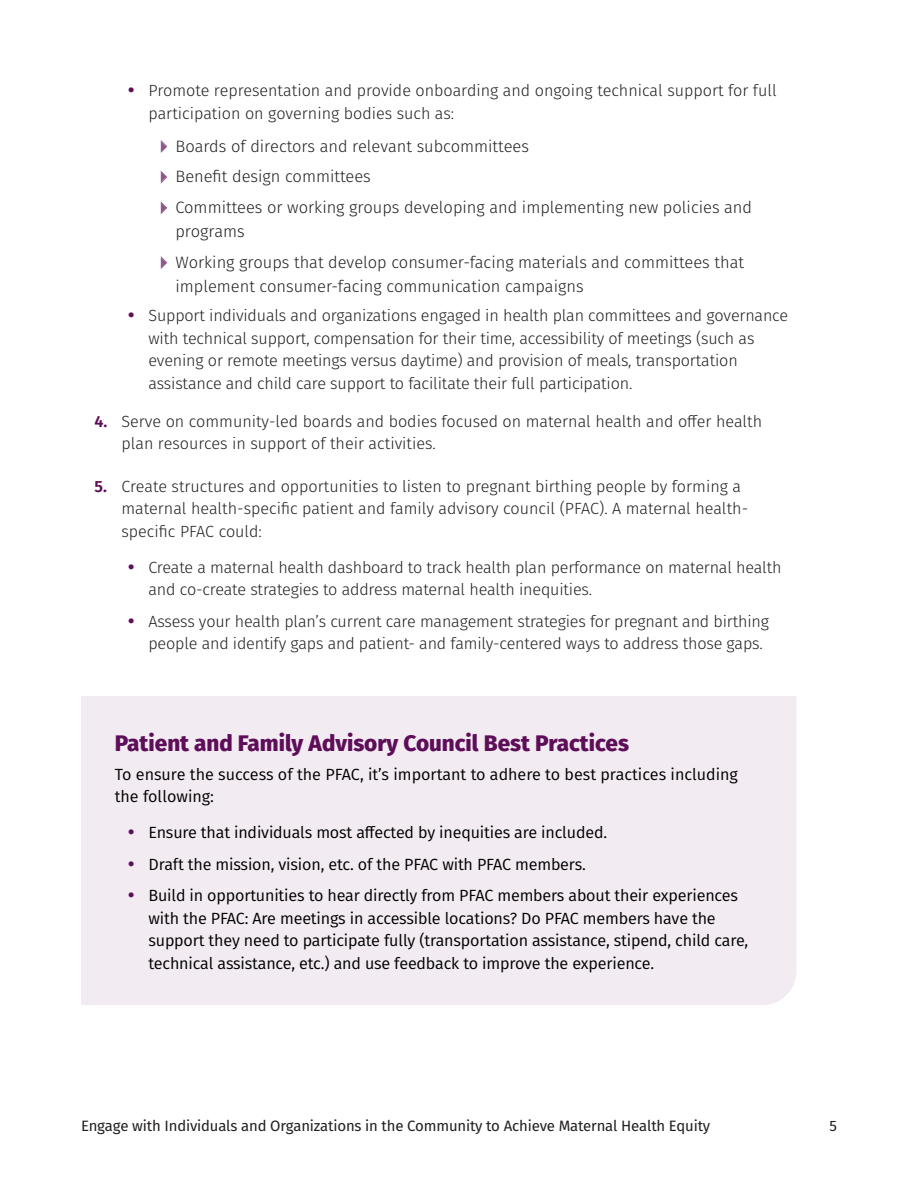
<style>
.page{position:relative;width:918px;height:1188px;background:#fff}
.page>*{position:absolute;margin:0;border:0;box-sizing:border-box;transform-origin:0 0}
.t1{font:800 22.5px "Fira Sans";color:#5e0d59}
.t2{font:300 16.5px/24px "Fira Sans";color:#231f20}
.t3{font:300 16.2px/22.5px "Fira Sans";letter-spacing:-.01em;color:#231f20}
.Body_Text{font:16.2px/22.5px "Fira Sans";letter-spacing:-.01em;color:#000}
.t4{font:15px "Fira Sans";letter-spacing:-.01em;color:#231f20}
.s1{font-weight:700;font-size:18px;color:#5e0d59}
.s2{font-weight:600;color:#5e0d59}
</style>
<div class="page">
<div style="left:81px;top:696px;width:715px;height:309px;background:#f2ecf2"></div>
<p class="t3" style="left:148px;top:79px;width:630px;text-indent:-20px"><span class="s1">•</span> Promote representation and provide onboarding and ongoing technical support for full participation on governing bodies such as:</p>
<p class="t2" style="left:176px;top:134px;width:355px">Boards of directors and relevant subcommittees</p>
<p class="t2" style="left:176px;top:164px;width:197px">Benefit design committees</p>
<p class="t2" style="left:176px;top:195px;width:578px">Committees or working groups developing and implementing new policies and programs</p>
<p class="t2" style="left:176px;top:250px;width:570px">Working groups that develop consumer-facing materials and committees that implement consumer-facing communication campaigns</p>
<p class="t3" style="left:148px;top:304px;width:641px;text-indent:-20px"><span class="s1">•</span> Support individuals and organizations engaged in health plan committees and governance with technical support, compensation for their time, accessibility of meetings (such as evening or remote meetings versus daytime) and provision of meals, transportation assistance and child care support to facilitate their full participation.</p>
<p class="t3" style="left:122px;top:410px;width:642px;text-indent:-27px"><span class="s2">4.</span> Serve on community-led boards and bodies focused on maternal health and offer health plan resources in support of their activities.</p>
<p class="t3" style="left:122px;top:475px;width:628px;text-indent:-27px"><span class="s2">5.</span> Create structures and opportunities to listen to pregnant birthing people by forming a maternal health-specific patient and family advisory council (PFAC). A maternal health&shy;specific PFAC could:</p>
<p class="t3" style="left:148px;top:556px;width:635px;text-indent:-20px"><span class="s1">•</span> Create a maternal health dashboard to track health plan performance on maternal health and co-create strategies to address maternal health inequities.</p>
<p class="t3" style="left:148px;top:610px;width:622px;text-indent:-20px"><span class="s1">•</span> Assess your health plan’s current care management strategies for pregnant and birthing people and identify gaps and patient- and family-centered ways to address those gaps.</p>
<h2 class="t1" style="left:115px;top:723px;width:516px">Patient and Family Advisory Council Best Practices</h2>
<p class="Body_Text" style="left:115px;top:763px;width:625px">To ensure the success of the PFAC, it’s important to adhere to best practices including the following:</p>
<p class="Body_Text" style="left:128px;top:821px;width:480px"><span class="s1">•</span> Ensure that individuals most affected by inequities are included.</p>
<p class="Body_Text" style="left:128px;top:853px;width:459px"><span class="s1">•</span> Draft the mission, vision, etc. of the PFAC with PFAC members.</p>
<p class="Body_Text" style="left:148px;top:884px;width:601px;text-indent:-20px"><span class="s1">•</span> Build in opportunities to hear directly from PFAC members about their experiences with the PFAC: Are meetings in accessible locations? Do PFAC members have the support they need to participate fully (transportation assistance, stipend, child care, technical assistance, etc.) and use feedback to improve the experience.</p>
<p class="t4" style="left:81px;top:1115px;width:631px">Engage with Individuals and Organizations in the Community to Achieve Maternal Health Equity</p>
<p class="t4" style="left:829px;top:1115px;width:9px">5</p>
</div>
